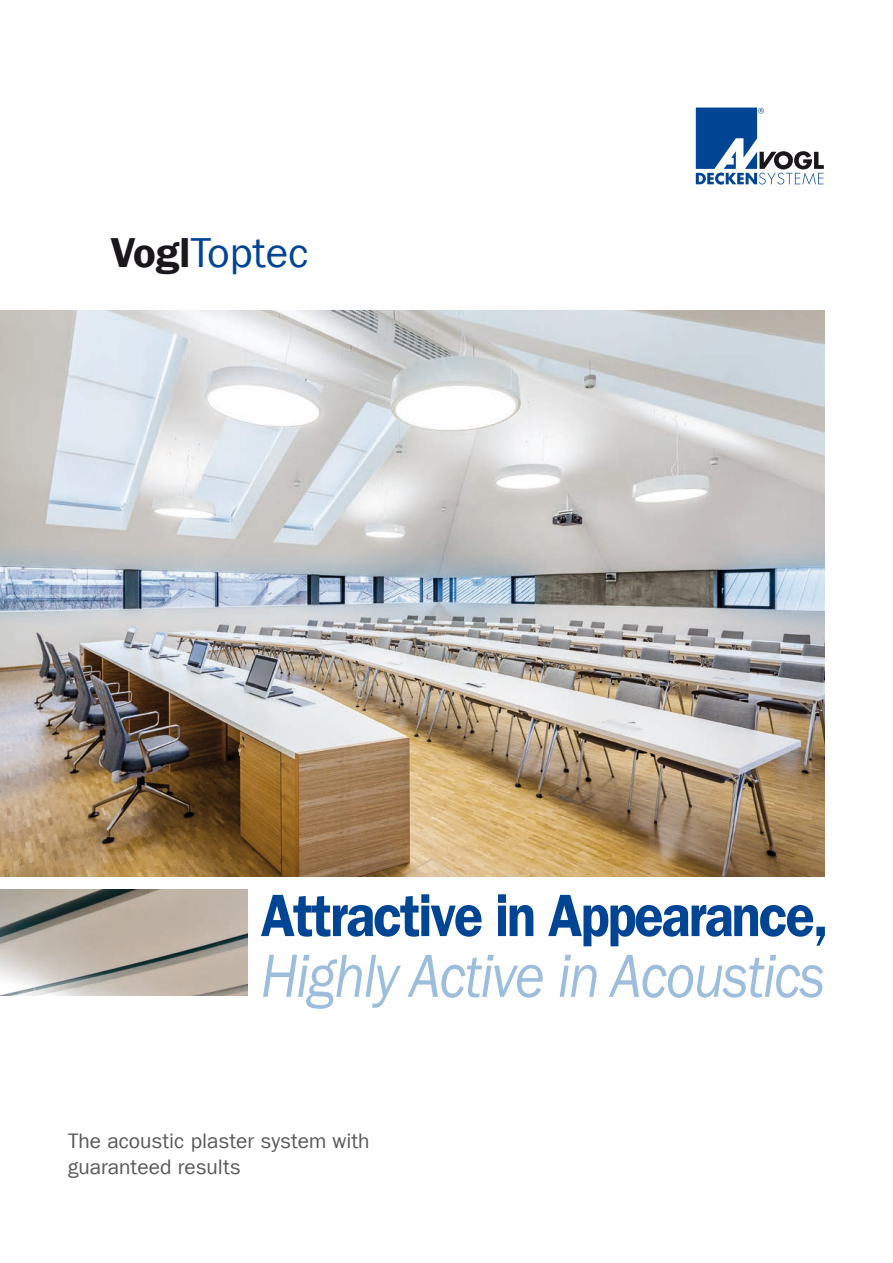
<style>
.page{position:relative;width:893px;height:1263px;background:#fff}
.page>*{position:absolute;margin:0;border:0;box-sizing:border-box;transform-origin:0 0}
.t1{font:italic 63px "ITC Franklin Gothic Std";letter-spacing:-.03em;color:#9dbddc;scale:.9 1}
.t2{font:60px "Franklin Gothic LT Com Dm";letter-spacing:-.04em;color:#004494;scale:.9 1}
.t3{font:42px "Franklin Gothic LT Com";color:#004494}
.t4{font:21px/25.2px "Franklin Gothic LT Com";color:#58585a}
.s1{font-family:"Franklin Gothic LT Com Dm";color:#1a171c}
</style>
<div class="page">
<img style="left:0;top:310px;width:825px;height:566px">
<img style="left:0;top:890px;width:247px;height:105px">
<svg style="left:696px;top:108px;width:128px;height:77px"></svg>
<h3 class="t3" style="left:111px;top:229px;width:200px"><span class="s1">Vogl</span>Toptec</h3>
<h2 class="t2" style="left:261px;top:880px;width:633px">Attractive in Appearance,</h2>
<h1 class="t1" style="left:261px;top:941px;width:629px">Highly Active in Acoustics</h1>
<p class="t4" style="left:68px;top:1129px;width:303px">The acoustic plaster system with guaranteed results</p>
</div>
